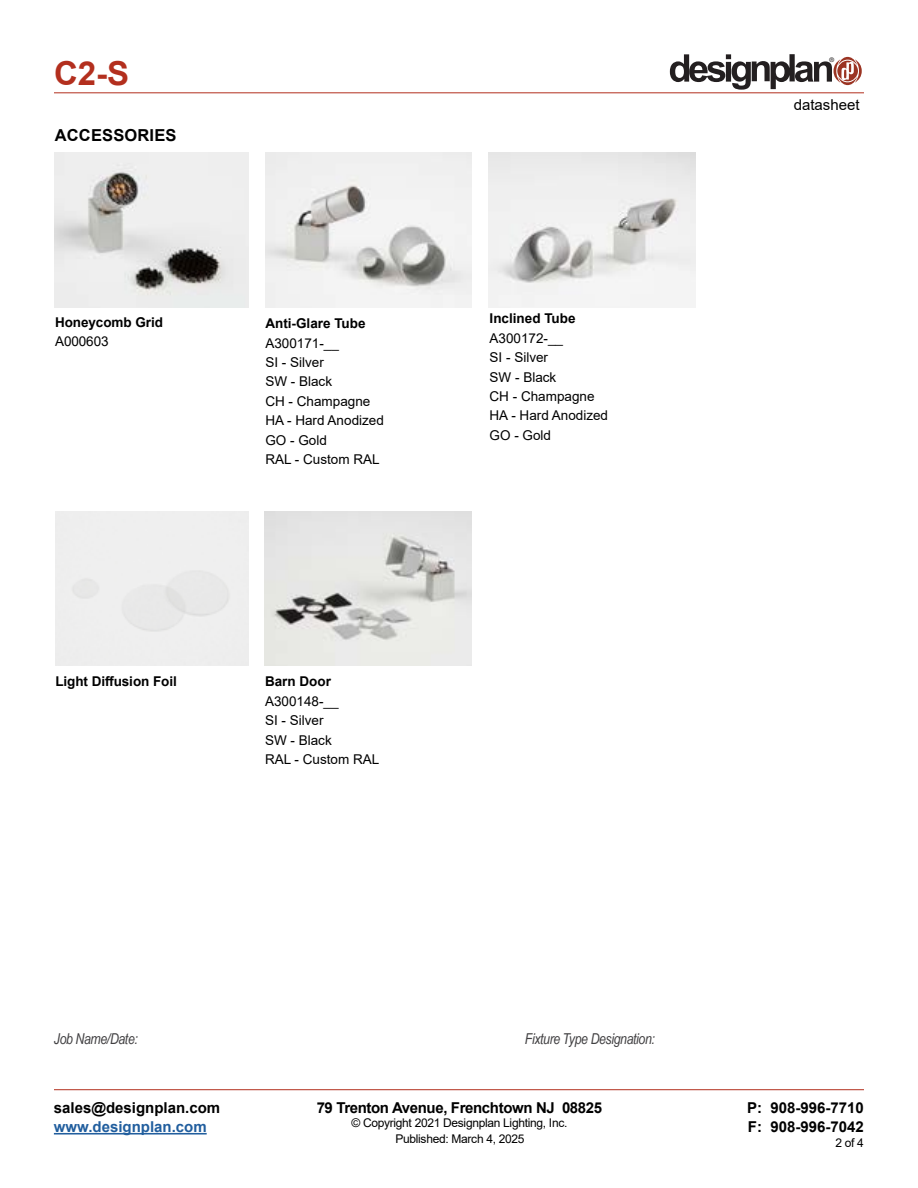
<style>
.page{position:relative;width:918px;height:1188px;background:#fff}
.page>*{position:absolute;margin:0;border:0;box-sizing:border-box;transform-origin:0 0}
.t1{font:700 33px "Arial";color:#b32f1e}
.t2{font:700 16.5px "Arial";letter-spacing:.01em;color:#000}
.t3{font:700 15px/19.5px "Arial";color:#000}
.t4{font:italic 15px "Arial Narrow";letter-spacing:-.025em;color:#414042}
.t5{font:700 15px "Arial";letter-spacing:-.025em;color:#000}
.t6{font:700 15px "Arial";color:#215e9e}
.t7{font:15px "Arial";color:#000}
.t8{font:13.5px/19.5px "Arial";color:#000}
.t9{font:700 13.5px "Arial";letter-spacing:-.005em;color:#000}
.t10{font:12px "Arial";letter-spacing:-.025em;color:#000}
.t11{font:6.3px "Helvetica";color:#231f20}
</style>
<div class="page">
<svg style="left:670px;top:54px;width:192px;height:36px"></svg>
<hr style="left:54px;top:93px;width:810px;height:1px;background:#b32f1e">
<hr style="left:54px;top:1089px;width:810px;height:1px;background:#b32f1e">
<hr style="left:54px;top:1133px;width:153px;height:2px;background:#215e9e">
<img style="left:54px;top:153px;width:194px;height:155px">
<img style="left:265px;top:153px;width:207px;height:155px">
<img style="left:488px;top:153px;width:207px;height:155px">
<img style="left:265px;top:511px;width:207px;height:155px">
<h1 class="t1" style="left:54px;top:50px;width:77px">C2-S</h1>
<p class="t2" style="left:55px;top:124px;width:123px">ACCESSORIES</p>
<p class="t9" style="left:55px;top:312px;width:109px">Honeycomb Grid</p>
<p class="t8" style="left:55px;top:331px;width:55px">A000603</p>
<p class="t9" style="left:265px;top:314px;width:102px">Anti-Glare Tube</p>
<p class="t8" style="left:265px;top:333px;width:120px">A300171-__<br>SI - Silver<br>SW - Black<br>CH - Champagne<br>HA - Hard Anodized<br>GO - Gold<br>RAL - Custom RAL</p>
<p class="t9" style="left:55px;top:672px;width:123px">Light Diffusion Foil</p>
<p class="t9" style="left:265px;top:672px;width:68px">Barn Door</p>
<p class="t8" style="left:265px;top:691px;width:116px">A300148-__<br>SI - Silver<br>SW - Black<br>RAL - Custom RAL</p>
<p class="t9" style="left:490px;top:309px;width:88px">Inclined Tube</p>
<p class="t8" style="left:490px;top:328px;width:120px">A300172-__<br>SI - Silver<br>SW - Black<br>CH - Champagne<br>HA - Hard Anodized<br>GO - Gold</p>
<p class="t4" style="left:54px;top:1028px;width:85px">Job Name/Date:</p>
<p class="t4" style="left:525px;top:1029px;width:132px">Fixture Type Designation:</p>
<p class="t11" style="left:830px;top:57px;width:6px">®</p>
<p class="t7" style="left:794px;top:95px;width:67px">datasheet</p>
<p class="t3" style="left:54px;top:1098px;width:168px">sales@designplan.com</p>
<p class="t6" style="left:54px;top:1116px;width:154px">www.designplan.com</p>
<p class="t5" style="left:317px;top:1097px;width:287px">79 Trenton Avenue, Frenchtown NJ 08825</p>
<p class="t10" style="left:351px;top:1115px;width:217px">© Copyright 2021 Designplan Lighting, Inc.</p>
<p class="t3" style="left:747px;top:1098px;width:118px">P: 908-996-7710<br>F: 908-996-7042</p>
<p class="t10" style="left:395px;top:1130px;width:131px">Published: March 4, 2025</p>
<p class="t10" style="left:835px;top:1135px;width:30px">2 of 4</p>
</div>
